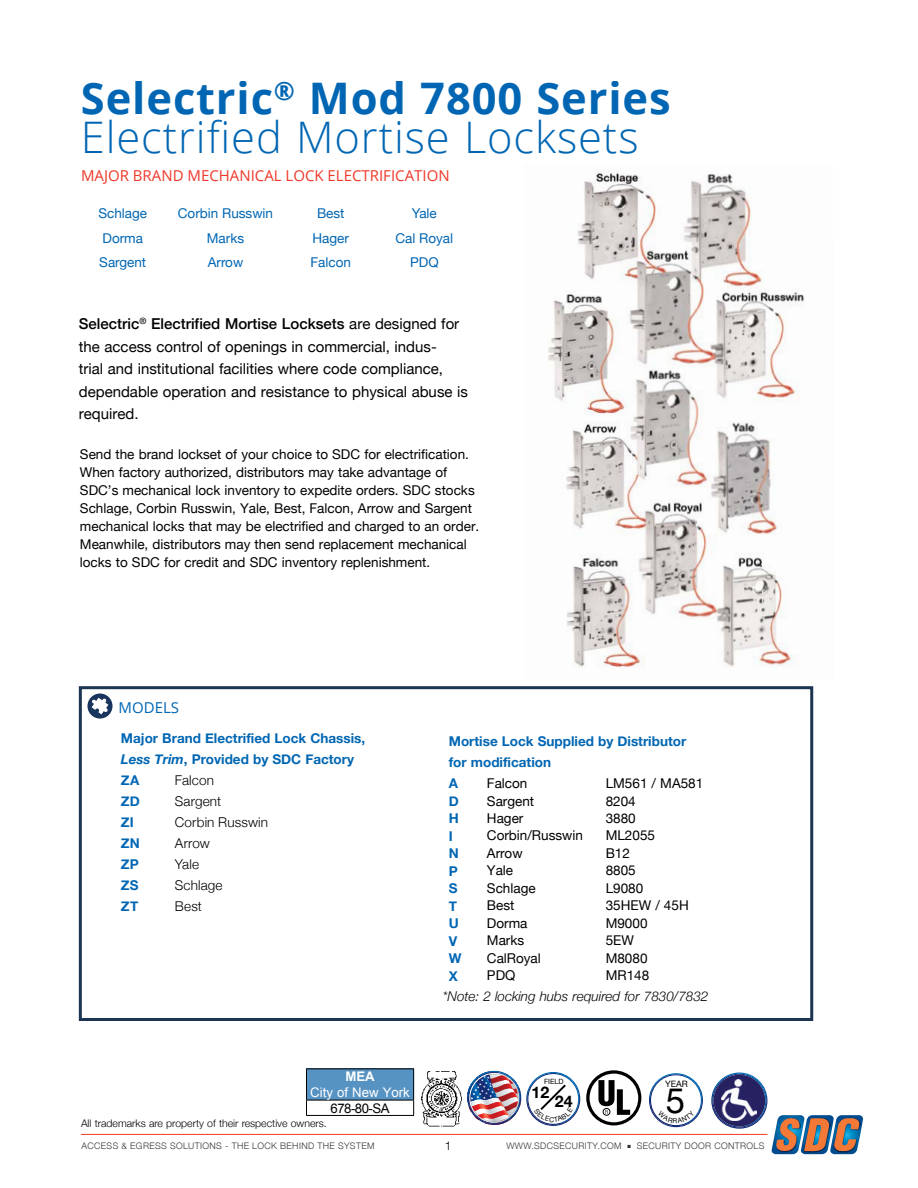
<style>
.page{position:relative;width:918px;height:1188px;background:#fff}
.page>*{position:absolute;margin:0;border:0;box-sizing:border-box;transform-origin:0 0}
.t1{font:300 43.5px/39px "Open Sans";letter-spacing:.02em;color:#0066b3}
.t2{font:34.65px "Helvetica Neue";color:#000}
.t3{font:700 16.05px "Helvetica Neue";color:#000}
.t4{font:15px/22.5px "Helvetica Neue";color:#000}
.t5{font:15px "Open Sans";color:#ef3829}
.t6{font:15px "Open Sans";color:#0066b3}
.t7{font:13.5px/18px "Helvetica Neue";color:#000}
.t8{font:700 13.5px/21.1px "Helvetica Neue";color:#0066b3}
.t9{font:13.5px "Helvetica Neue";color:#0066b3}
.t10{font:300 13.5px "Helvetica Neue";letter-spacing:.01em;color:#000}
.t11{font:italic 300 13.5px "Helvetica Neue";color:#000}
.t12{font:13.2px "Arial";color:#fff}
.t13{font:13.2px "Arial";letter-spacing:-.04em;color:#000}
.t14{font:700 13.2px "Arial";color:#fff}
.t15{font:300 12px "Helvetica Neue";color:#000}
.t16{font:300 10.5px "Helvetica Neue";color:#000}
.t17{font:300 9px "Helvetica Neue";letter-spacing:.04em;color:#343433}
.t18{font:8.7px "Helvetica Neue";color:#000}
.t19{font:7.2px "Helvetica Neue";color:#000}
.s1{font-weight:700}
.s2{font-weight:500}
.s3{font-style:italic}
</style>
<div class="page">
<hr style="left:81px;top:1134px;width:686px;height:1px;background:#ef3829">
<div style="left:79px;top:686px;width:734px;height:335px;border:3px solid #1c3553"></div>
<img style="left:548px;top:172px;width:256px;height:495px">
<svg style="left:87px;top:694px;width:26px;height:25px"></svg>
<img style="left:421px;top:1071px;width:41px;height:56px">
<div style="left:307px;top:1069px;width:107px;height:31px;background:#5692c2"></div>
<svg style="left:306px;top:1101px;width:1px;height:14px"></svg>
<svg style="left:413px;top:1101px;width:1px;height:14px"></svg>
<hr style="left:306px;top:1115px;width:108px;height:1px;background:#000">
<hr style="left:306px;top:1069px;width:108px;height:1px;background:#000">
<hr style="left:306px;top:1069px;width:1px;height:31px;background:#000">
<hr style="left:413px;top:1069px;width:1px;height:31px;background:#000">
<hr style="left:306px;top:1100px;width:108px;height:1px;background:#000">
<svg style="left:586px;top:1070px;width:55px;height:55px"></svg>
<div style="left:603px;top:1108px;width:7px;height:7px;border:1px solid #000;border-radius:50%"></div>
<svg style="left:711px;top:1072px;width:152px;height:82px"></svg>
<div style="left:714px;top:1075px;width:51px;height:51px;background:#262262;border-radius:50%"></div>
<img style="left:722px;top:1079px;width:35px;height:41px">
<svg style="left:649px;top:1073px;width:54px;height:54px"></svg>
<img style="left:467px;top:1071px;width:113px;height:55px">
<h1 class="t1" style="left:81px;top:78px;width:591px"><span class="s1">Selectric</span><sup>®</sup> <span class="s1">Mod 7800 Series<br></span>Electrified Mortise Locksets</h1>
<p class="t5" style="left:81px;top:165px;width:370px">MAJOR BRAND MECHANICAL LOCK ELECTRIFICATION</p>
<p class="t9" style="left:98px;top:205px;width:50px">Schlage</p>
<p class="t9" style="left:178px;top:205px;width:97px">Corbin Russwin</p>
<p class="t9" style="left:317px;top:205px;width:29px">Best</p>
<p class="t9" style="left:412px;top:205px;width:27px">Yale</p>
<p class="t9" style="left:103px;top:230px;width:42px">Dorma</p>
<p class="t9" style="left:207px;top:230px;width:39px">Marks</p>
<p class="t9" style="left:313px;top:230px;width:38px">Hager</p>
<p class="t9" style="left:395px;top:230px;width:59px">Cal Royal</p>
<p class="t9" style="left:99px;top:255px;width:48px">Sargent</p>
<p class="t9" style="left:208px;top:255px;width:37px">Arrow</p>
<p class="t9" style="left:311px;top:255px;width:42px">Falcon</p>
<p class="t9" style="left:410px;top:255px;width:30px">PDQ</p>
<p class="t4" style="left:79px;top:312px;width:391px"><span class="s2">Selectric</span><sup>®</sup> <span class="s2">Electrified Mortise Locksets</span> are designed for the access control of openings in commercial, indus-<br>trial and institutional facilities where code compliance, dependable operation and resistance to physical abuse is required.</p>
<p class="t7" style="left:80px;top:445px;width:401px">Send the brand lockset of your choice to SDC for electrification.<br>When factory authorized, distributors may take advantage of SDC’s mechanical lock inventory to expedite orders. SDC stocks Schlage, Corbin Russwin, Yale, Best, Falcon, Arrow and Sargent mechanical locks that may be electrified and charged to an order.<br>Meanwhile, distributors may then send replacement mechanical locks to SDC for credit and SDC inventory replenishment.</p>
<p class="t6" style="left:119px;top:697px;width:62px">MODELS</p>
<p class="t8" style="left:121px;top:727px;width:246px">Major Brand Electrified Lock Chassis,<br><span class="s3">Less Trim</span>, Provided by SDC Factory<br>ZA</p>
<p class="t10" style="left:175px;top:772px;width:41px">Falcon</p>
<p class="t8" style="left:121px;top:790px;width:20px">ZD</p>
<p class="t10" style="left:175px;top:793px;width:48px">Sargent</p>
<p class="t8" style="left:121px;top:811px;width:14px">ZI</p>
<p class="t10" style="left:175px;top:814px;width:95px">Corbin Russwin</p>
<p class="t8" style="left:121px;top:832px;width:20px">ZN</p>
<p class="t10" style="left:175px;top:835px;width:36px">Arrow</p>
<p class="t8" style="left:121px;top:853px;width:19px">ZP</p>
<p class="t10" style="left:175px;top:856px;width:26px">Yale</p>
<p class="t8" style="left:121px;top:874px;width:19px">ZS</p>
<p class="t10" style="left:175px;top:877px;width:49px">Schlage</p>
<p class="t8" style="left:121px;top:895px;width:19px">ZT</p>
<p class="t10" style="left:175px;top:898px;width:28px">Best</p>
<p class="t14" style="left:345px;top:1069px;width:31px">MEA</p>
<p class="t12" style="left:310px;top:1085px;width:101px">City of New York</p>
<p class="t13" style="left:331px;top:1101px;width:61px">678-80-SA</p>
<p class="t16" style="left:81px;top:1117px;width:247px">All trademarks are property of their respective owners.</p>
<p class="t8" style="left:449px;top:730px;width:239px">Mortise Lock Supplied by Distributor for modification<br>A</p>
<p class="t7" style="left:487px;top:774px;width:42px">Falcon</p>
<p class="t7" style="left:606px;top:774px;width:99px">LM561 / MA581</p>
<p class="t8" style="left:449px;top:790px;width:12px">D</p>
<p class="t7" style="left:487px;top:792px;width:49px">Sargent</p>
<p class="t7" style="left:606px;top:792px;width:32px">8204</p>
<p class="t8" style="left:449px;top:808px;width:12px">H</p>
<p class="t7" style="left:487px;top:809px;width:38px">Hager</p>
<p class="t7" style="left:606px;top:809px;width:32px">3880</p>
<p class="t8" style="left:449px;top:825px;width:5px">I</p>
<p class="t7" style="left:487px;top:827px;width:97px">Corbin/Russwin</p>
<p class="t7" style="left:606px;top:827px;width:51px">ML2055</p>
<p class="t8" style="left:449px;top:843px;width:12px">N</p>
<p class="t7" style="left:487px;top:844px;width:37px">Arrow</p>
<p class="t7" style="left:606px;top:844px;width:26px">B12</p>
<p class="t8" style="left:449px;top:860px;width:11px">P</p>
<p class="t7" style="left:487px;top:861px;width:28px">Yale</p>
<p class="t7" style="left:606px;top:861px;width:32px">8805</p>
<p class="t8" style="left:449px;top:878px;width:10px">S</p>
<p class="t7" style="left:487px;top:879px;width:50px">Schlage</p>
<p class="t7" style="left:606px;top:879px;width:39px">L9080</p>
<p class="t8" style="left:449px;top:895px;width:10px">T</p>
<p class="t7" style="left:487px;top:896px;width:29px">Best</p>
<p class="t7" style="left:606px;top:896px;width:85px">35HEW / 45H</p>
<p class="t8" style="left:449px;top:913px;width:12px">U</p>
<p class="t7" style="left:487px;top:914px;width:42px">Dorma</p>
<p class="t7" style="left:606px;top:914px;width:43px">M9000</p>
<p class="t8" style="left:449px;top:930px;width:10px">V</p>
<p class="t7" style="left:487px;top:931px;width:39px">Marks</p>
<p class="t7" style="left:606px;top:931px;width:30px">5EW</p>
<p class="t8" style="left:449px;top:947px;width:14px">W</p>
<p class="t7" style="left:487px;top:949px;width:55px">CalRoyal</p>
<p class="t7" style="left:606px;top:949px;width:43px">M8080</p>
<p class="t8" style="left:449px;top:965px;width:11px">X</p>
<p class="t7" style="left:487px;top:966px;width:30px">PDQ</p>
<p class="t7" style="left:606px;top:966px;width:45px">MR148</p>
<p class="t11" style="left:443px;top:988px;width:267px">*Note: 2 locking hubs required for 7830/7832</p>
<p class="t19" style="left:544px;top:1077px;width:21px">FIELD</p>
<p class="t3" style="left:532px;top:1082px;width:19px">12</p>
<p class="t3" style="left:555px;top:1091px;width:19px">24</p>
<p class="t18" style="left:665px;top:1079px;width:24px">YEAR</p>
<h2 class="t2" style="left:666px;top:1080px;width:21px">5</h2>
<p class="t17" style="left:82px;top:1141px;width:294px">ACCESS &amp; EGRESS SOLUTIONS - THE LOCK BEHIND THE SYSTEM</p>
<p class="t15" style="left:445px;top:1138px;width:8px">1</p>
<p class="t17" style="left:506px;top:1141px;width:260px">WWW.SDCSECURITY.COM ■ SECURITY DOOR CONTROLS</p>
</div>
